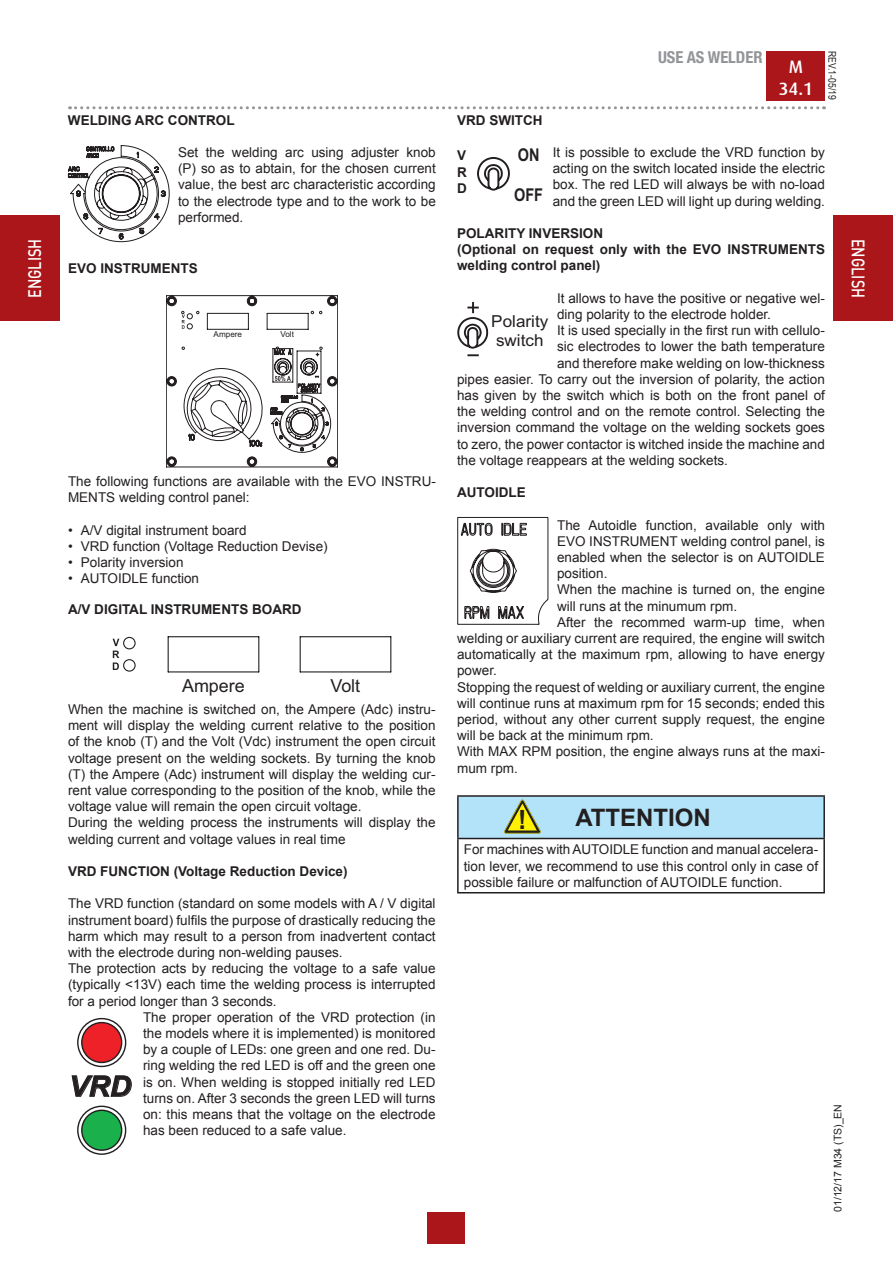
<style>
.page{position:relative;width:893px;height:1263px;background:#fff}
.page>*{position:absolute;margin:0;border:0;box-sizing:border-box;transform-origin:0 0}
.t1{font:italic 700 28.5px "Arial";color:#231f20;scale:1.04 1}
.t2{font:700 26.55px "Arial";color:#231f20;scale:.95 1}
.t3{font:700 24px "Arial";color:#231f20}
.t4{font:500 18px "DIN Pro";color:#fff;scale:.8 1}
.t5{font:18px "Arial";color:#231f20}
.t6{font:500 18px "Dax";color:#fff}
.t7{font:700 17.55px "Arial Narrow";color:#231f20}
.t8{font:16.5px/18.8px "Arial Narrow";color:#231f20;scale:1.26 1}
.t9{font:700 condensed 16.5px "Helvetica Neue LTW1 G";color:#939598}
._1Body1-1{font:13.5px/16.2px "Arial";color:#231f20;text-align:justify}
._1Body1-1-2{font:700 13.5px/16.2px "Arial";color:#231f20}
.t10{font:10.5px "Arial";color:#231f20}
._1Head-ID{font:10.5px "Arial Narrow";color:#231f20}
.t11{font:8.1px "Arial";color:#231f20}
</style>
<div class="page">
<div style="left:767px;top:51px;width:58px;height:50px;background:#ab161a"></div>
<svg style="left:70px;top:106px;width:754px;height:3px"></svg>
<div style="left:428px;top:1212px;width:37px;height:31px;background:#ab161a"></div>
<div style="left:0;top:216px;width:60px;height:105px;background:#ab161a"></div>
<div style="left:833px;top:216px;width:60px;height:105px;background:#ab161a"></div>
<div style="left:81px;top:1022px;width:41px;height:41px;background:#ee2028;border:1px solid #231f20;border-radius:50%"></div>
<div style="left:77px;top:1018px;width:49px;height:49px;border:1px solid #231f20;border-radius:50%"></div>
<div style="left:81px;top:1109px;width:41px;height:42px;background:#1ab04b;border:1px solid #231f20;border-radius:50%"></div>
<div style="left:77px;top:1105px;width:49px;height:50px;border:1px solid #231f20;border-radius:50%"></div>
<svg style="left:71px;top:1075px;width:61px;height:22px"></svg>
<svg style="left:477px;top:157px;width:33px;height:34px"></svg>
<svg style="left:68px;top:145px;width:102px;height:97px"></svg>
<svg style="left:457px;top:517px;width:92px;height:108px"></svg>
<div style="left:458px;top:796px;width:366px;height:42px;background:#b3e3f9"></div>
<hr style="left:457px;top:795px;width:368px;height:2px;background:#231f20">
<hr style="left:457px;top:797px;width:2px;height:41px;background:#231f20">
<hr style="left:823px;top:797px;width:2px;height:41px;background:#231f20">
<hr style="left:457px;top:838px;width:368px;height:1px;background:#231f20">
<hr style="left:457px;top:839px;width:2px;height:53px;background:#231f20">
<hr style="left:823px;top:839px;width:2px;height:53px;background:#231f20">
<hr style="left:457px;top:892px;width:368px;height:1px;background:#231f20">
<svg style="left:504px;top:799px;width:37px;height:34px"></svg>
<svg style="left:113px;top:636px;width:278px;height:37px"></svg>
<svg style="left:166px;top:295px;width:172px;height:172px"></svg>
<svg style="left:457px;top:302px;width:32px;height:55px"></svg>
<p class="t9" style="left:658px;top:47px;width:106px">USE AS WELDER</p>
<p class="t6" style="left:789px;top:57px;width:16px">M</p>
<p class="t6" style="left:779px;top:79px;width:36px">34.1</p>
<p class="_1Head-ID" style="left:840px;top:51px;width:50px;rotate:90deg">REV.1-05/19</p>
<p class="_1Body1-1-2" style="left:68px;top:112px;width:168px">WELDING ARC CONTROL</p>
<p class="_1Body1-1" style="left:178px;top:144px;width:259px">Set the welding arc using adjuster knob (P) so as to abtain, for the chosen current value, the best arc characteristic according to the electrode type and to the work to be performed.</p>
<p class="_1Body1-1-2" style="left:457px;top:112px;width:87px">VRD SWITCH</p>
<p class="_1Body1-1" style="left:553px;top:144px;width:274px">It is possible to exclude the VRD function by acting on the switch located inside the electric box. The red LED will always be with no-load and the green LED will light up during welding.</p>
<p class="_1Body1-1-2" style="left:457px;top:226px;width:148px">POLARITY INVERSION</p>
<p class="_1Body1-1-2" style="left:457px;top:242px;width:369px">(Optional on request only with the EVO INSTRUMENTS welding control panel)</p>
<p class="_1Body1-1" style="left:557px;top:290px;width:269px">It allows to have the positive or negative wel&shy;ding polarity to the electrode holder.</p>
<p class="_1Body1-1" style="left:557px;top:323px;width:269px">It is used specially in the first run with cellulo-</p>
<p class="_1Body1-1" style="left:557px;top:339px;width:269px">sic electrodes to lower the bath temperature</p>
<p class="_1Body1-1" style="left:557px;top:355px;width:269px">and therefore make welding on low-thickness</p>
<p class="_1Body1-1" style="left:457px;top:371px;width:369px">pipes easier. To carry out the inversion of polarity, the action</p>
<p class="_1Body1-1" style="left:457px;top:387px;width:369px">has given by the switch which is both on the front panel of</p>
<p class="_1Body1-1" style="left:457px;top:404px;width:369px">the welding control and on the remote control. Selecting the</p>
<p class="_1Body1-1" style="left:457px;top:420px;width:369px">inversion command the voltage on the welding sockets goes</p>
<p class="_1Body1-1" style="left:457px;top:436px;width:369px">to zero, the power contactor is witched inside the machine and</p>
<p class="_1Body1-1" style="left:457px;top:452px;width:272px">the voltage reappears at the welding sockets.</p>
<p class="t7" style="left:518px;top:144px;width:23px">ON</p>
<p class="t7" style="left:514px;top:184px;width:30px">OFF</p>
<p class="_1Body1-1-2" style="left:457px;top:148px;width:11px">V</p>
<p class="_1Body1-1-2" style="left:457px;top:164px;width:11px">R</p>
<p class="_1Body1-1-2" style="left:457px;top:180px;width:11px">D</p>
<h3 class="t4" style="left:22px;top:298px;width:76px;rotate:-90deg">ENGLISH</h3>
<h3 class="t4" style="left:871px;top:239px;width:76px;rotate:90deg">ENGLISH</h3>
<p class="_1Body1-1-2" style="left:68px;top:261px;width:131px">EVO INSTRUMENTS</p>
<p class="t8" style="left:491px;top:312px;width:47px">Polarity switch</p>
<p class="t11" style="left:214px;top:329px;width:30px">Ampere</p>
<p class="t11" style="left:280px;top:329px;width:15px">Volt</p>
<p class="_1Body1-1" style="left:68px;top:473px;width:369px">The following functions are available with the EVO INSTRU-<br>MENTS welding control panel:</p>
<p class="_1Body1-1" style="left:68px;top:522px;width:180px">• A/V digital instrument board</p>
<p class="_1Body1-1" style="left:68px;top:538px;width:261px">• VRD function (Voltage Reduction Devise)</p>
<p class="_1Body1-1" style="left:68px;top:554px;width:117px">• Polarity inversion</p>
<p class="_1Body1-1" style="left:68px;top:571px;width:133px">• AUTOIDLE function</p>
<p class="_1Body1-1-2" style="left:68px;top:602px;width:235px">A/V DIGITAL INSTRUMENTS BOARD</p>
<p class="t5" style="left:182px;top:674px;width:64px">Ampere</p>
<p class="t5" style="left:330px;top:674px;width:31px">Volt</p>
<p class="_1Body1-1" style="left:68px;top:701px;width:369px">When the machine is switched on, the Ampere (Adc) instru&shy;ment will display the welding current relative to the position of the knob (T) and the Volt (Vdc) instrument the open circuit voltage present on the welding sockets. By turning the knob (T) the Ampere (Adc) instrument will display the welding cur&shy;rent value corresponding to the position of the knob, while the voltage value will remain the open circuit voltage.</p>
<p class="_1Body1-1" style="left:68px;top:815px;width:369px">During the welding process the instruments will display the welding current and voltage values in real time</p>
<p class="_1Body1-1-2" style="left:68px;top:864px;width:281px">VRD FUNCTION (Voltage Reduction Device)</p>
<p class="_1Body1-1" style="left:68px;top:896px;width:369px">The VRD function (standard on some models with A / V digital instrument board) fulfils the purpose of drastically reducing the harm which may result to a person from inadvertent contact with the electrode during non-welding pauses.</p>
<p class="_1Body1-1" style="left:68px;top:960px;width:369px">The protection acts by reducing the voltage to a safe value (typically &lt;13V) each time the welding process is interrupted for a period longer than 3 seconds.</p>
<p class="_1Body1-1" style="left:143px;top:1009px;width:294px">The proper operation of the VRD protection (in the models where it is implemented) is monitored by a couple of LEDs: one green and one red. Du&shy;ring welding the red LED is off and the green one is on. When welding is stopped initially red LED turns on. After 3 seconds the green LED will turns on: this means that the voltage on the electrode has been reduced to a safe value.</p>
<p class="t1" style="left:69px;top:1070px;width:61px">VRD</p>
<p class="_1Body1-1-2" style="left:457px;top:485px;width:70px">AUTOIDLE</p>
<p class="_1Body1-1" style="left:557px;top:517px;width:269px">The Autoidle function, available only with EVO INSTRUMENT welding control panel, is enabled when the selector is on AUTOIDLE position.</p>
<p class="_1Body1-1" style="left:557px;top:582px;width:269px">When the machine is turned on, the engine will runs at the minumum rpm.</p>
<p class="_1Body1-1" style="left:457px;top:614px;width:369px;text-indent:100px">After the recommed warm-up time, when welding or auxiliary current are required, the engine will switch automatically at the maximum rpm, allowing to have energy power.</p>
<p class="_1Body1-1" style="left:457px;top:679px;width:369px">Stopping the request of welding or auxiliary current, the engine will continue runs at maximum rpm for 15 seconds; ended this period, without any other current supply request, the engine will be back at the minimum rpm.</p>
<p class="_1Body1-1" style="left:457px;top:744px;width:369px">With MAX RPM position, the engine always runs at the maxi&shy;mum rpm.</p>
<p class="t3" style="left:575px;top:801px;width:137px">ATTENTION</p>
<p class="_1Body1-1" style="left:464px;top:842px;width:356px">For machines with AUTOIDLE function and manual accelera&shy;tion lever, we recommend to use this control only in case of possible failure or malfunction of AUTOIDLE function.</p>
<p class="t2" style="left:518px;top:802px;width:10px">!</p>
<p class="t10" style="left:831px;top:1212px;width:109px;rotate:-90deg">01/12/17 M34 (TS)_EN</p>
</div>
